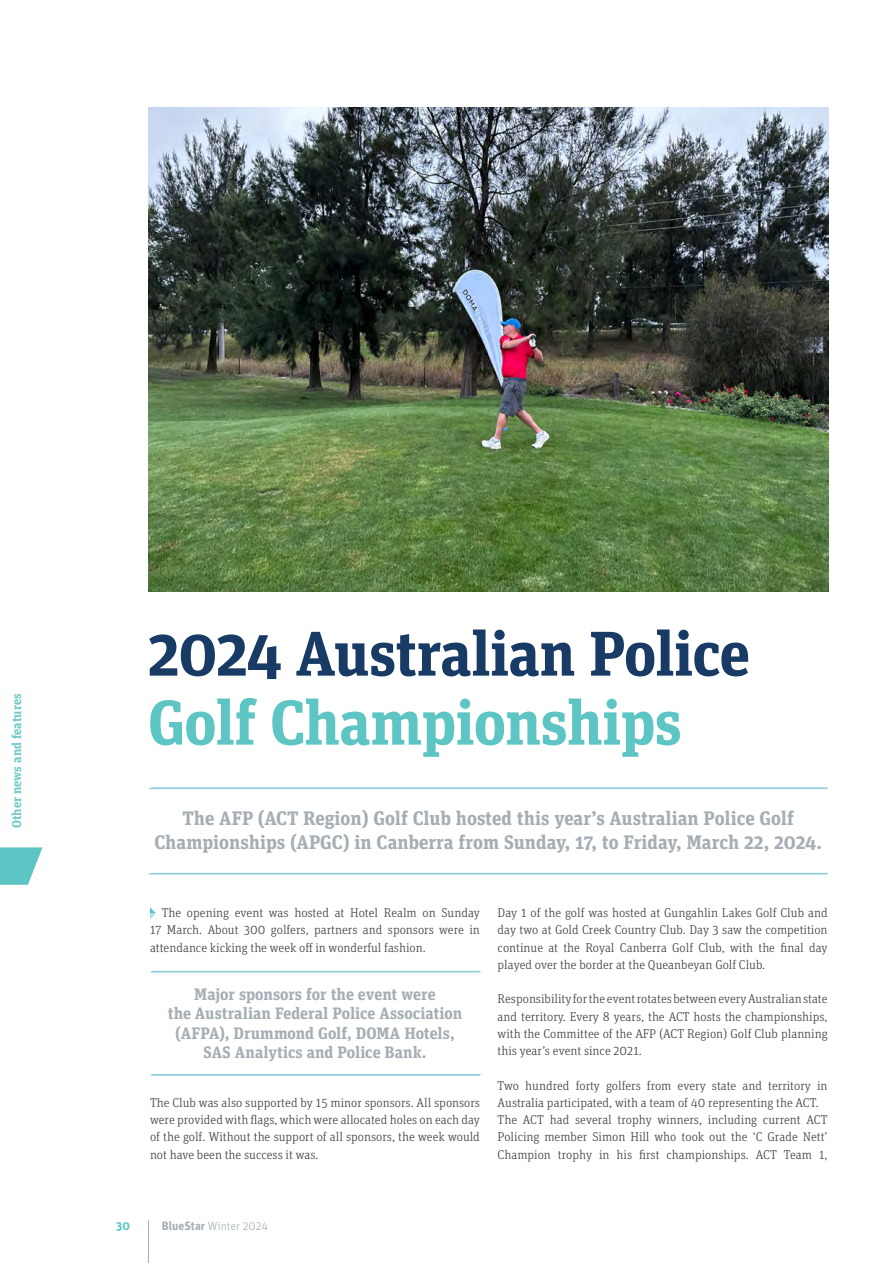
<style>
.page{position:relative;width:893px;height:1263px;background:#fff}
.page>*{position:absolute;margin:0;border:0;box-sizing:border-box;transform-origin:0 0}
.t1{font:700 63px/69px "Unit Slab OT";letter-spacing:-.015em;color:#183b65}
.Heading{font:700 19.5px/24px "Unit Slab OT";color:#a6adb4;text-align:center}
.Breakout_Text{font:700 16.5px/19.5px "Unit Slab OT";color:#a6adb4;text-align:center}
.Heading-2{font:300 12.75px/17.2px "Unit Slab OT";color:#414042;text-align:justify}
.Heading-3{font:700 12.75px "Unit Slab OT";color:#70cac9}
.t2{font:300 12px "Unit OT";color:#a6adb4}
.Heading_1{font:700 12px "Unit OT";color:#5dc5c4}
.s1{color:#5dc5c4}
.s2{font-weight:700}
</style>
<div class="page">
<hr style="left:148px;top:1220px;width:1px;height:43px;background:#a6adb4">
<svg style="left:149px;top:787px;width:680px;height:2px"></svg>
<svg style="left:149px;top:873px;width:680px;height:1px"></svg>
<img style="left:148px;top:107px;width:681px;height:484px">
<svg style="left:150px;top:907px;width:6px;height:12px"></svg>
<svg style="left:151px;top:971px;width:330px;height:1px"></svg>
<svg style="left:150px;top:1074px;width:331px;height:2px"></svg>
<svg style="left:0;top:847px;width:43px;height:38px"></svg>
<p class="Heading-3" style="left:9px;top:828px;width:136px;rotate:-90deg">Other news and features</p>
<p class="t1" style="left:148px;top:618px;width:603px">2024 Australian Police<br><span class="s1">Golf Championships</span></p>
<p class="Heading" style="left:154px;top:806px;width:669px">The AFP (ACT Region) Golf Club hosted this year’s Australian Police Golf<br>Championships (APGC) in Canberra from Sunday, 17, to Friday, March 22, 2024.</p>
<p class="Heading-2" style="left:150px;top:904px;width:331px;text-indent:12px">The opening event was hosted at Hotel Realm on Sunday 17 March. About 300 golfers, partners and sponsors were in attendance kicking the week off in wonderful fashion.</p>
<p class="Breakout_Text" style="left:168px;top:984px;width:296px">Major sponsors for the event were<br>the Australian Federal Police Association (AFPA), Drummond Golf, DOMA Hotels, SAS Analytics and Police Bank.</p>
<p class="Heading-2" style="left:150px;top:1094px;width:331px">The Club was also supported by 15 minor sponsors. All sponsors were provided with flags, which were allocated holes on each day of the golf. Without the support of all sponsors, the week would not have been the success it was.</p>
<p class="Heading-2" style="left:498px;top:904px;width:331px">Day 1 of the golf was hosted at Gungahlin Lakes Golf Club and day two at Gold Creek Country Club. Day 3 saw the competition continue at the Royal Canberra Golf Club, with the final day played over the border at the Queanbeyan Golf Club.</p>
<p class="Heading-2" style="left:498px;top:990px;width:331px">Responsibility for the event rotates between every Australian state and territory. Every 8 years, the ACT hosts the championships, with the Committee of the AFP (ACT Region) Golf Club planning this year’s event since 2021.</p>
<p class="Heading-2" style="left:498px;top:1076px;width:331px">Two hundred forty golfers from every state and territory in<br>Australia participated, with a team of 40 representing the ACT.</p>
<p class="Heading-2" style="left:498px;top:1111px;width:331px">The ACT had several trophy winners, including current ACT Policing member Simon Hill who took out the ‘C Grade Nett’ Champion trophy in his first championships. ACT Team 1,</p>
<p class="Heading_1" style="left:116px;top:1218px;width:15px">30</p>
<p class="t2" style="left:162px;top:1219px;width:108px"><span class="s2">BlueStar</span> Winter 2024</p>
</div>
